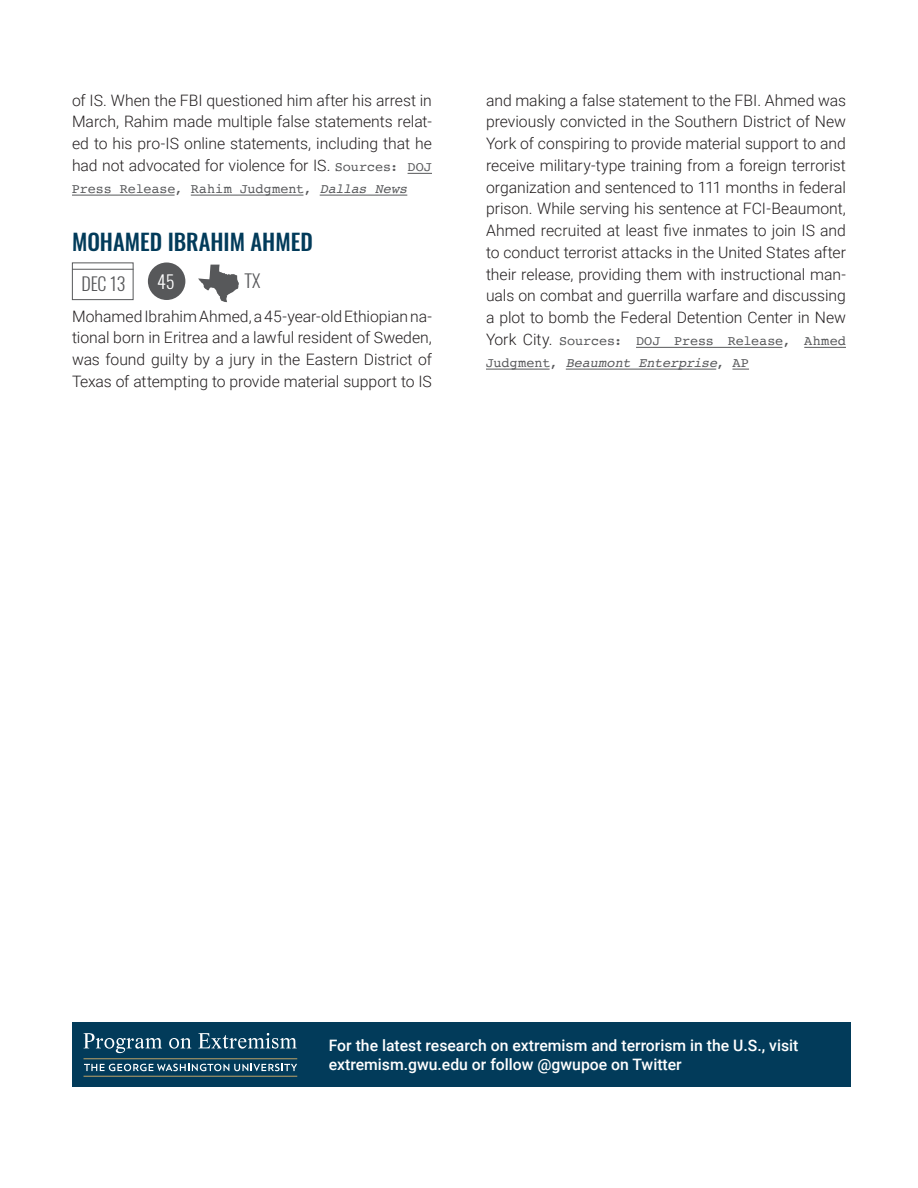
<style>
.page{position:relative;width:918px;height:1188px;background:#fff}
.page>*{position:absolute;margin:0;border:0;box-sizing:border-box;transform-origin:0 0}
.t1{font:500 22.5px "Oswald";color:#023b5a}
.t2{font:300 18px "Oswald";letter-spacing:-.02em;color:#57585a}
.t3{font:300 18px "Oswald";color:#fff}
.t4{font:300 15.75px/21.8px "Roboto";color:#231f20;text-align:justify}
.t5{font:500 15.75px/18.9px "Roboto";color:#fff}
.t6{font:13.5px/21.8px "Courier";letter-spacing:-.005em;color:#57585a}
.s1{font-family:"Courier";font-weight:400;font-size:13.5px;color:#57585a}
.s2{font-style:italic}
.s3{font-family:"Roboto";font-weight:300;font-size:15.75px;color:#231f20}
</style>
<div class="page">
<div style="left:72px;top:1022px;width:778px;height:65px;background:#023b5a"></div>
<svg style="left:84px;top:1033px;width:78px;height:20px"></svg>
<svg style="left:169px;top:1038px;width:22px;height:11px"></svg>
<svg style="left:198px;top:1033px;width:99px;height:16px"></svg>
<svg style="left:84px;top:1064px;width:213px;height:7px"></svg>
<hr style="left:84px;top:1076px;width:213px;height:1px;background:#aa9766">
<hr style="left:84px;top:1058px;width:213px;height:1px;background:#aa9766">
<svg style="left:408px;top:173px;width:24px;height:1px"></svg>
<hr style="left:72px;top:195px;width:103px;height:1px;background:#57585a">
<hr style="left:191px;top:195px;width:112px;height:1px;background:#57585a">
<hr style="left:320px;top:195px;width:87px;height:1px;background:#57585a">
<hr style="left:636px;top:347px;width:146px;height:1px;background:#57585a">
<hr style="left:804px;top:347px;width:42px;height:1px;background:#57585a">
<hr style="left:486px;top:369px;width:64px;height:1px;background:#57585a">
<hr style="left:566px;top:369px;width:150px;height:1px;background:#57585a">
<svg style="left:732px;top:369px;width:17px;height:1px"></svg>
<div style="left:72px;top:262px;width:62px;height:38px;border:1px solid #57585a"></div>
<hr style="left:72px;top:269px;width:62px;height:1px;background:#57585a">
<div style="left:148px;top:262px;width:37px;height:38px;background:#57585a;border-radius:50%"></div>
<svg style="left:198px;top:265px;width:41px;height:37px"></svg>
<p class="t4" style="left:72px;top:89px;width:362px">of IS. When the FBI questioned him after his arrest in March, Rahim made multiple false statements relat&shy;ed to his pro-IS online statements, including that he had not advocated for violence for IS. <span class="s1">Sources: DOJ</span></p>
<p class="t6" style="left:72px;top:177px;width:337px">Press Release, Rahim Judgment, <span class="s2">Dallas News</span></p>
<h1 class="t1" style="left:72px;top:226px;width:242px">MOHAMED IBRAHIM AHMED</h1>
<p class="t2" style="left:82px;top:272px;width:45px">DEC 13</p>
<p class="t3" style="left:157px;top:269px;width:19px">45</p>
<p class="t2" style="left:245px;top:269px;width:17px">TX</p>
<p class="t4" style="left:72px;top:305px;width:361px">Mohamed Ibrahim Ahmed, a 45-year-old Ethiopian na&shy;tional born in Eritrea and a lawful resident of Sweden, was found guilty by a jury in the Eastern District of Texas of attempting to provide material support to IS</p>
<p class="t4" style="left:486px;top:89px;width:362px">and making a false statement to the FBI. Ahmed was previously convicted in the Southern District of New York of conspiring to provide material support to and receive military-type training from a foreign terrorist organization and sentenced to 111 months in federal prison. While serving his sentence at FCI-Beaumont, Ahmed recruited at least five inmates to join IS and to conduct terrorist attacks in the United States after their release, providing them with instructional man&shy;uals on combat and guerrilla warfare and discussing a plot to bomb the Federal Detention Center in New</p>
<p class="t6" style="left:486px;top:329px;width:362px"><span class="s3">York City.</span> Sources: DOJ Press Release, Ahmed<br>Judgment, <span class="s2">Beaumont Enterprise</span>, AP</p>
<p class="t5" style="left:329px;top:1035px;width:471px">For the latest research on extremism and terrorism in the U.S., visit extremism.gwu.edu or follow @gwupoe on Twitter</p>
</div>
